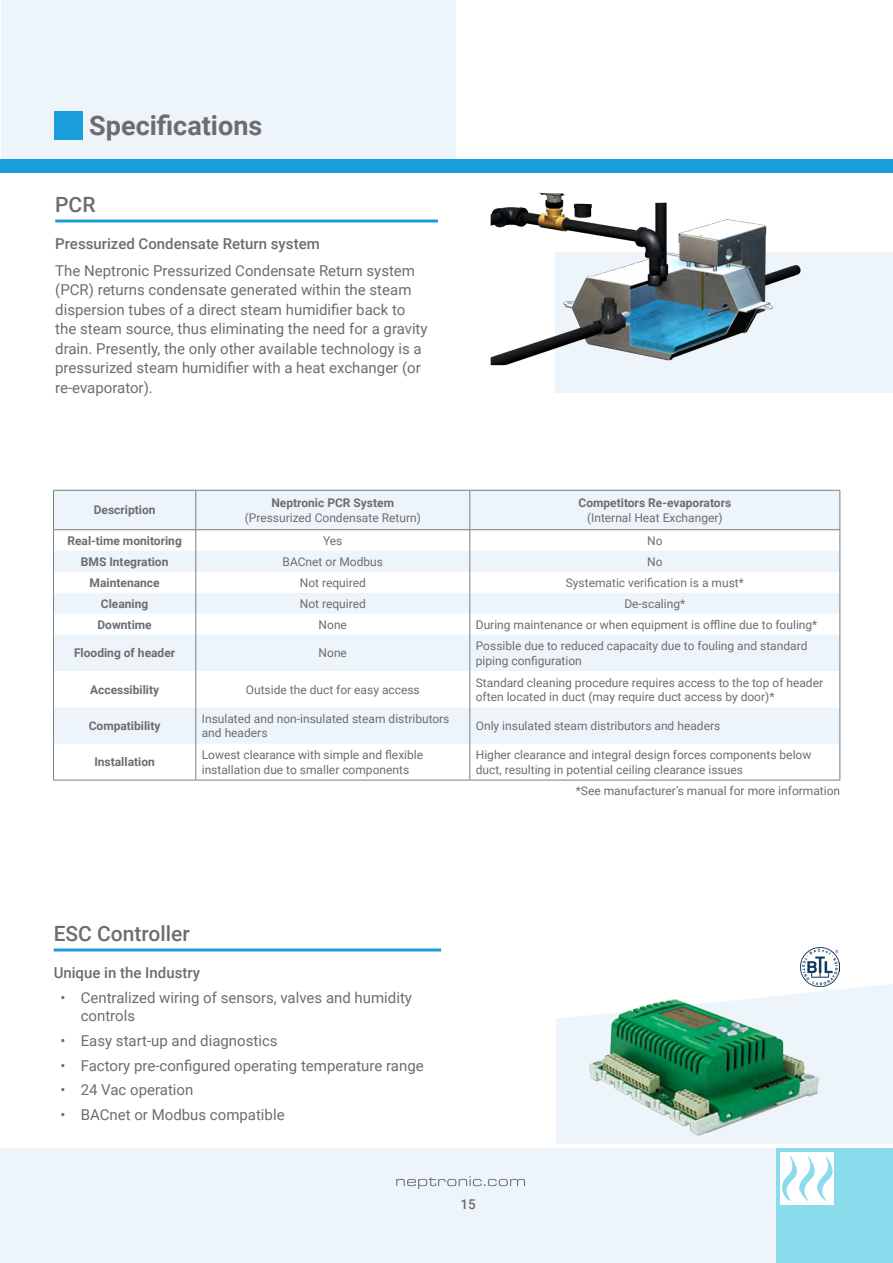
<style>
.page{position:relative;width:893px;height:1263px;background:#fff}
.page>*{position:absolute;margin:0;border:0;box-sizing:border-box;transform-origin:0 0}
.t1{font:700 27px "Roboto";color:#6c6d70}
.t2{font:500 21px "Roboto";color:#6c6d70}
.t3{font:15px/19.5px "Roboto";color:#6c6d70}
.t4{font:500 15px "Roboto";color:#6c6d70}
.t5{font:500 13.5px "Roboto";color:#6c6d70}
.t6{font:12px/14.4px "Roboto";color:#6c6d70}
.t7{font:700 12px "Roboto";color:#6c6d70}
</style>
<div class="page">
<div style="left:0;top:1148px;width:776px;height:115px;background:#edf5fb"></div>
<svg style="left:396px;top:1176px;width:129px;height:13px"></svg>
<div style="left:2px;top:0;width:454px;height:158px;background:#edf5fb"></div>
<div style="left:556px;top:984px;width:337px;height:160px;background:#edf5fb"></div>
<img style="left:573px;top:984px;width:247px;height:160px">
<div style="left:0;top:159px;width:893px;height:14px;background:#199eda"></div>
<hr style="left:54px;top:948px;width:387px;height:3px;background:#199eda">
<div style="left:54px;top:111px;width:28px;height:29px;background:#199eda"></div>
<hr style="left:55px;top:219px;width:383px;height:3px;background:#199eda">
<div style="left:556px;top:252px;width:337px;height:141px;background:#edf5fb"></div>
<img style="left:491px;top:192px;width:310px;height:173px">
<svg style="left:54px;top:491px;width:785px;height:253px;fill:#edf5fb"></svg>
<svg style="left:53px;top:530px;width:1px;height:105px"></svg>
<svg style="left:195px;top:530px;width:1px;height:105px"></svg>
<svg style="left:469px;top:530px;width:1px;height:105px"></svg>
<svg style="left:839px;top:530px;width:1px;height:105px"></svg>
<hr style="left:53px;top:635px;width:1px;height:36px;background:#737f87">
<hr style="left:195px;top:635px;width:1px;height:36px;background:#737f87">
<hr style="left:469px;top:635px;width:1px;height:36px;background:#737f87">
<hr style="left:839px;top:635px;width:1px;height:36px;background:#737f87">
<hr style="left:53px;top:671px;width:1px;height:36px;background:#737f87">
<hr style="left:195px;top:671px;width:1px;height:36px;background:#737f87">
<hr style="left:469px;top:671px;width:1px;height:36px;background:#737f87">
<hr style="left:839px;top:671px;width:1px;height:36px;background:#737f87">
<hr style="left:53px;top:707px;width:1px;height:37px;background:#737f87">
<hr style="left:195px;top:707px;width:1px;height:37px;background:#737f87">
<hr style="left:469px;top:707px;width:1px;height:37px;background:#737f87">
<hr style="left:839px;top:707px;width:1px;height:37px;background:#737f87">
<hr style="left:53px;top:744px;width:1px;height:36px;background:#737f87">
<hr style="left:195px;top:744px;width:1px;height:36px;background:#737f87">
<hr style="left:469px;top:744px;width:1px;height:36px;background:#737f87">
<hr style="left:839px;top:744px;width:1px;height:36px;background:#737f87">
<hr style="left:53px;top:780px;width:143px;height:1px;background:#737f87">
<hr style="left:196px;top:780px;width:274px;height:1px;background:#737f87">
<hr style="left:470px;top:780px;width:370px;height:1px;background:#737f87">
<hr style="left:53px;top:490px;width:143px;height:1px;background:#737f87">
<hr style="left:53px;top:491px;width:1px;height:38px;background:#737f87">
<hr style="left:196px;top:490px;width:274px;height:1px;background:#737f87">
<hr style="left:195px;top:491px;width:1px;height:38px;background:#737f87">
<hr style="left:470px;top:490px;width:370px;height:1px;background:#737f87">
<hr style="left:469px;top:491px;width:1px;height:38px;background:#737f87">
<hr style="left:839px;top:491px;width:1px;height:38px;background:#737f87">
<hr style="left:53px;top:529px;width:143px;height:1px;background:#737f87">
<hr style="left:196px;top:529px;width:274px;height:1px;background:#737f87">
<hr style="left:470px;top:529px;width:370px;height:1px;background:#737f87">
<img style="left:800px;top:948px;width:39px;height:38px">
<div style="left:776px;top:1148px;width:117px;height:115px;background:#8adbec"></div>
<div style="left:781px;top:1152px;width:53px;height:53px;background:#fff"></div>
<svg style="left:780px;top:1155px;width:53px;height:46px"></svg>
<p class="t1" style="left:89px;top:106px;width:175px">Specifications</p>
<p class="t2" style="left:55px;top:190px;width:42px">PCR</p>
<p class="t4" style="left:55px;top:234px;width:266px">Pressurized Condensate Return system</p>
<p class="t3" style="left:55px;top:260px;width:374px">The Neptronic Pressurized Condensate Return system (PCR) returns condensate generated within the steam dispersion tubes of a direct steam humidifier back to the steam source, thus eliminating the need for a gravity drain. Presently, the only other available technology is a pressurized steam humidifier with a heat exchanger (or re-evaporator).</p>
<p class="t7" style="left:94px;top:502px;width:63px">Description</p>
<p class="t7" style="left:271px;top:495px;width:124px">Neptronic PCR System</p>
<p class="t6" style="left:245px;top:510px;width:178px">(Pressurized Condensate Return)</p>
<p class="t7" style="left:578px;top:495px;width:154px">Competitors Re-evaporators</p>
<p class="t6" style="left:587px;top:510px;width:137px">(Internal Heat Exchanger)</p>
<p class="t7" style="left:67px;top:532px;width:116px">Real-time monitoring</p>
<p class="t6" style="left:323px;top:533px;width:21px">Yes</p>
<p class="t6" style="left:647px;top:533px;width:17px">No</p>
<p class="t7" style="left:81px;top:553px;width:89px">BMS Integration</p>
<p class="t6" style="left:283px;top:554px;width:102px">BACnet or Modbus</p>
<p class="t6" style="left:647px;top:554px;width:17px">No</p>
<p class="t7" style="left:90px;top:574px;width:72px">Maintenance</p>
<p class="t6" style="left:300px;top:575px;width:68px">Not required</p>
<p class="t6" style="left:566px;top:575px;width:180px">Systematic verification is a must*</p>
<p class="t7" style="left:101px;top:595px;width:49px">Cleaning</p>
<p class="t6" style="left:300px;top:596px;width:68px">Not required</p>
<p class="t6" style="left:624px;top:596px;width:62px">De-scaling*</p>
<p class="t7" style="left:98px;top:616px;width:56px">Downtime</p>
<p class="t6" style="left:319px;top:617px;width:30px">None</p>
<p class="t6" style="left:476px;top:617px;width:343px">During maintenance or when equipment is offline due to fouling*</p>
<p class="t7" style="left:74px;top:645px;width:103px">Flooding of header</p>
<p class="t6" style="left:319px;top:645px;width:30px">None</p>
<p class="t6" style="left:476px;top:638px;width:333px">Possible due to reduced capacaity due to fouling and standard piping configuration</p>
<p class="t7" style="left:90px;top:681px;width:70px">Accessibility</p>
<p class="t6" style="left:246px;top:682px;width:176px">Outside the duct for easy access</p>
<p class="t6" style="left:476px;top:675px;width:349px">Standard cleaning procedure requires access to the top of header often located in duct (may require duct access by door)*</p>
<p class="t7" style="left:89px;top:717px;width:73px">Compatibility</p>
<p class="t6" style="left:202px;top:711px;width:249px">Insulated and non-insulated steam distributors and headers</p>
<p class="t6" style="left:476px;top:718px;width:246px">Only insulated steam distributors and headers</p>
<p class="t7" style="left:94px;top:754px;width:62px">Installation</p>
<p class="t6" style="left:202px;top:747px;width:223px">Lowest clearance with simple and flexible installation due to smaller components</p>
<p class="t6" style="left:476px;top:747px;width:337px">Higher clearance and integral design forces components below duct, resulting in potential ceiling clearance issues</p>
<p class="t6" style="left:576px;top:783px;width:266px">*See manufacturer’s manual for more information</p>
<p class="t2" style="left:54px;top:919px;width:138px">ESC Controller</p>
<p class="t4" style="left:54px;top:962px;width:148px">Unique in the Industry</p>
<p class="t3" style="left:81px;top:988px;width:333px;line-height:18px;text-indent:-20px">• Centralized wiring of sensors, valves and humidity controls</p>
<p class="t3" style="left:60px;top:1030px;width:219px">• Easy start-up and diagnostics</p>
<p class="t3" style="left:60px;top:1055px;width:365px">• Factory pre-configured operating temperature range</p>
<p class="t3" style="left:60px;top:1080px;width:134px">• 24 Vac operation</p>
<p class="t3" style="left:60px;top:1104px;width:226px">• BACnet or Modbus compatible</p>
<p class="t5" style="left:460px;top:1195px;width:17px">15</p>
</div>
